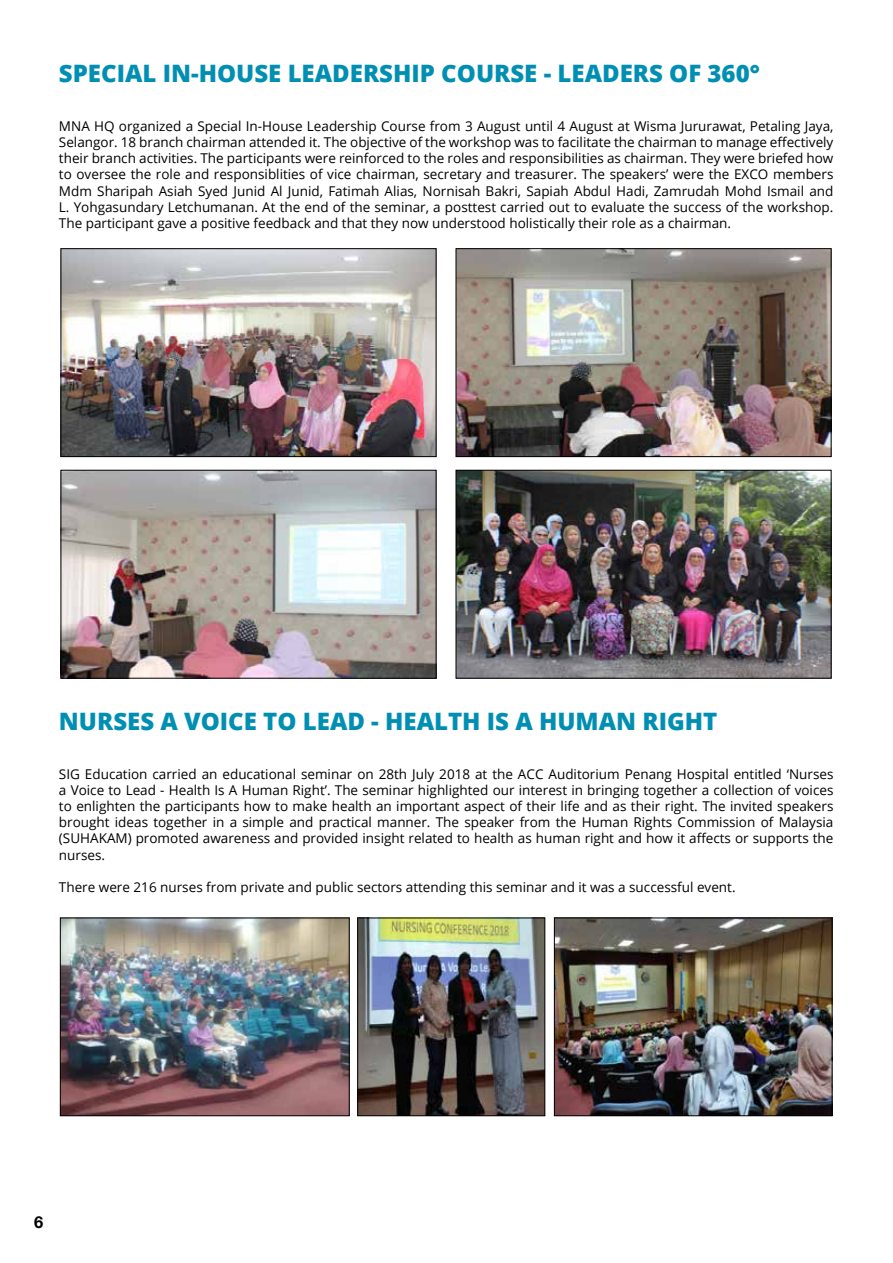
<style>
.page{position:relative;width:893px;height:1263px;background:#fff}
.page>*{position:absolute;margin:0;border:0;box-sizing:border-box;transform-origin:0 0}
.t1{font:800 24px "Open Sans";color:#008fb2}
.t2{font:700 16.5px "Helvetica Neue LT Std";color:#000}
.t3{font:13.5px/16.2px "Open Sans";color:#000;text-align:justify}
</style>
<div class="page">
<img style="left:63px;top:250px;width:371px;height:205px">
<div style="left:61px;top:248px;width:375px;height:209px;border:1px solid #000"></div>
<img style="left:63px;top:472px;width:371px;height:204px">
<div style="left:61px;top:470px;width:375px;height:208px;border:1px solid #000"></div>
<img style="left:458px;top:250px;width:371px;height:205px">
<div style="left:456px;top:248px;width:375px;height:209px;border:1px solid #000"></div>
<img style="left:458px;top:472px;width:371px;height:204px">
<div style="left:456px;top:470px;width:375px;height:208px;border:1px solid #000"></div>
<img style="left:62px;top:919px;width:286px;height:195px">
<div style="left:60px;top:917px;width:290px;height:199px;border:1px solid #000"></div>
<img style="left:359px;top:919px;width:184px;height:195px">
<div style="left:357px;top:917px;width:188px;height:199px;border:1px solid #000"></div>
<img style="left:556px;top:919px;width:274px;height:195px">
<div style="left:554px;top:917px;width:278px;height:199px;border:1px solid #000"></div>
<h1 class="t1" style="left:59px;top:55px;width:44px">SPECIA</h1>
<h1 class="t1" style="left:143px;top:55px;width:175px">L IN-HOUSE LEADERSHI</h1>
<h1 class="t1" style="left:420px;top:55px;width:89px">P COURSE</h1>
<h1 class="t1" style="left:544px;top:55px;width:44px">- LEADERS</h1>
<h1 class="t1" style="left:669px;top:55px;width:92px">OF 360°</h1>
<p class="t3" style="left:59px;top:117px;width:776px">MNA HQ organized a Special In-House Leadership Course from 3 August until 4 August at Wisma Jururawat, Petaling Jaya, Selangor. 18 branch chairman attended it. The objective of the workshop was to facilitate the chairman to manage effectively their branch activities. The participants were reinforced to the roles and responsibilities as chairman. They were briefed how to oversee the role and responsiblities of vice chairman, secretary and treasurer. The speakers’ were the EXCO members Mdm Sharipah Asiah Syed Junid Al Junid, Fatimah Alias, Nornisah Bakri, Sapiah Abdul Hadi, Zamrudah Mohd Ismail and L. Yohgasundary Letchumanan. At the end of the seminar, a posttest carried out to evaluate the success of the workshop.<br>The participant gave a positive feedback and that they now understood holistically their role as a chairman.</p>
<h1 class="t1" style="left:59px;top:703px;width:53px">NURSES</h1>
<h1 class="t1" style="left:161px;top:703px;width:55px">A VOICE</h1>
<h1 class="t1" style="left:263px;top:703px;width:70px">TO LEAD</h1>
<h1 class="t1" style="left:371px;top:703px;width:31px">- HEA</h1>
<h1 class="t1" style="left:434px;top:703px;width:224px">LTH IS AHUMAN RIGHT</h1>
<p class="t3" style="left:59px;top:765px;width:776px">SIG Education carried an educational seminar on 28th July 2018 at the ACC Auditorium Penang Hospital entitled ‘Nurses a Voice to Lead - Health Is A Human Right’. The seminar highlighted our interest in bringing together a collection of voices to enlighten the participants how to make health an important aspect of their life and as their right. The invited speakers brought ideas together in a simple and practical manner. The speaker from the Human Rights Commission of Malaysia (SUHAKAM) promoted awareness and provided insight related to health as human right and how it affects or supports the nurses.</p>
<p class="t3" style="left:59px;top:879px;width:678px">There were 216 nurses from private and public sectors attending this seminar and it was a successful event.</p>
<p class="t2" style="left:34px;top:1212px;width:11px">6</p>
</div>
